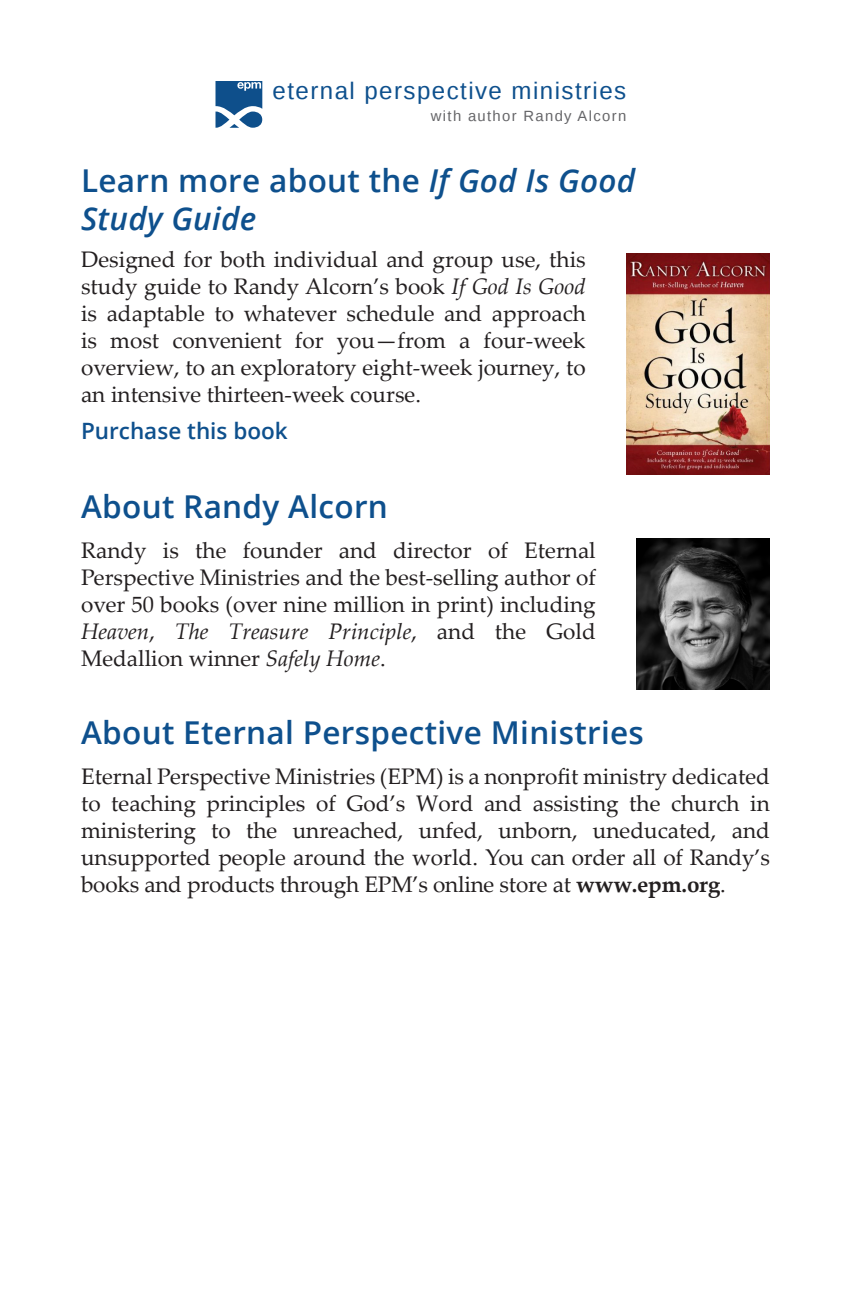
<style>
.page{position:relative;width:851px;height:1296px;background:#fff}
.page>*{position:absolute;margin:0;border:0;box-sizing:border-box;transform-origin:0 0}
.t1{font:600 31.5px "Open Sans";letter-spacing:.01em;color:#0e508d}
.t2{font:italic 600 31.5px/37.8px "Open Sans";letter-spacing:.01em;color:#0e508d}
.t3{font:24.07px "Liberation Sans";letter-spacing:.06em;color:#0e508d}
.t4{font:22.5px/27px "Palatino Linotype";color:#231f20;text-align:justify}
.t5{font:600 22.5px "Open Sans";color:#0e508d}
.t6{font:14.85px "Liberation Sans";letter-spacing:.09em;color:#656568}
.s1{font-style:normal}
.s2{font-style:italic}
.s3{font-weight:700}
</style>
<div class="page">
<img style="left:626px;top:253px;width:143px;height:222px">
<img style="left:636px;top:538px;width:134px;height:151px">
<svg style="left:215px;top:81px;width:47px;height:47px"></svg>
<p class="t3" style="left:272px;top:77px;width:355px">eternal perspective ministries</p>
<p class="t6" style="left:431px;top:107px;width:197px">with author Randy Alcorn</p>
<p class="t2" style="left:81px;top:161px;width:555px"><span class="s1">Learn more about the</span> If God Is Good<br>Study Guide</p>
<p class="t4" style="left:81px;top:245px;width:506px">Designed for both individual and group use, this study guide to Randy Alcorn’s book <span class="s2">If God Is Good </span>is adaptable to whatever schedule and approach is most convenient for you—from a four-week overview, to an exploratory eight-week journey, to an intensive thirteen-week course.</p>
<p class="t5" style="left:81px;top:416px;width:208px">Purchase this book</p>
<p class="t1" style="left:81px;top:485px;width:308px">About Randy Alcorn</p>
<p class="t4" style="left:81px;top:536px;width:516px">Randy is the founder and director of Eternal Perspective Ministries and the best-selling author of over 50 books (over nine million in print) including <span class="s2">Heaven</span>, <span class="s2">The Treasure Principle</span>, and the Gold Medallion winner <span class="s2">Safely Home</span>.</p>
<p class="t1" style="left:81px;top:711px;width:564px">About Eternal Perspective Ministries</p>
<p class="t4" style="left:81px;top:762px;width:690px">Eternal Perspective Ministries (EPM) is a nonprofit ministry dedicated to teaching principles of God’s Word and assisting the church in ministering to the unreached, unfed, unborn, uneducated, and unsupported people around the world. You can order all of Randy’s books and products through EPM’s online store at <span class="s3">www.epm.org</span>.</p>
</div>
